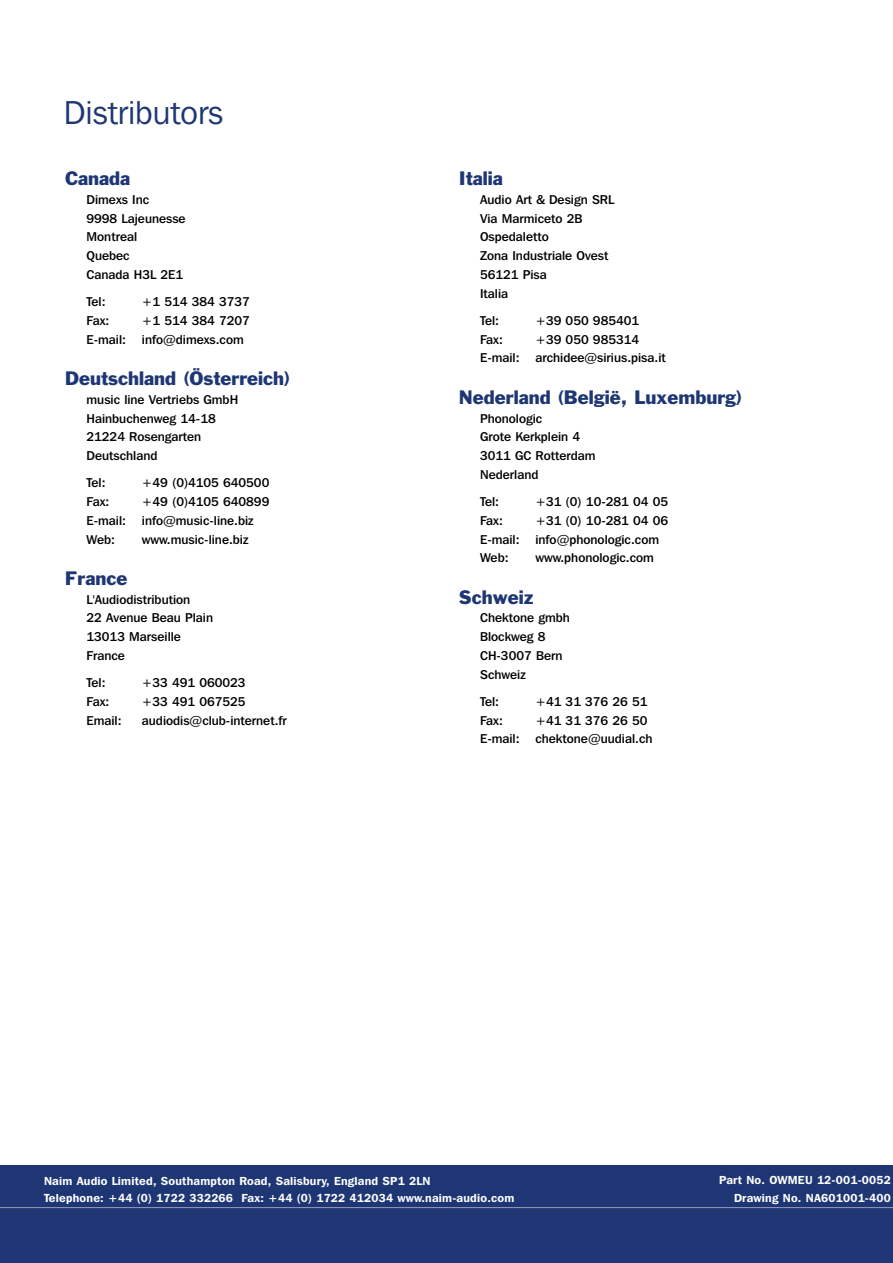
<style>
.page{position:relative;width:893px;height:1263px;background:#fff}
.page>*{position:absolute;margin:0;border:0;box-sizing:border-box;transform-origin:0 0}
.t1{font:33px "Franklin Gothic IT Cby BT";color:#1e3774}
.t2{font:18px "Franklin Gothic";color:#1e3774}
.t3{font:500 12.75px/18.8px "Franklin Gothic IT Cby BT";color:#000}
.t4{font:600 11.7px/17px "Franklin Gothic IT Cby BT";letter-spacing:.02em;color:#fff}
</style>
<div class="page">
<div style="left:0;top:1165px;width:892px;height:98px;background:#1e3774"></div>
<hr style="left:0;top:1207px;width:892px;height:1px;background:#8f90b6">
<h1 class="t1" style="left:64px;top:100px;width:161px">Distributors</h1>
<h2 class="t2" style="left:65px;top:172px;width:66px">Canada</h2>
<p class="t3" style="left:87px;top:191px;width:101px">Dimexs Inc<br>9998 Lajeunesse<br>Montreal<br>Quebec<br>Canada H3L 2E1</p>
<p class="t3" style="left:87px;top:294px;width:20px">Tel:</p>
<p class="t3" style="left:142px;top:294px;width:109px">+1 514 384 3737</p>
<p class="t3" style="left:87px;top:313px;width:24px">Fax:</p>
<p class="t3" style="left:87px;top:313px;width:165px;text-indent:55px">+1 514 384 7207<br>E-mail: info@dimexs.com</p>
<h2 class="t2" style="left:65px;top:371px;width:226px">Deutschland (Österreich)</h2>
<p class="t3" style="left:87px;top:391px;width:153px">music line Vertriebs GmbH<br>Hainbuchenweg 14-18<br>21224 Rosengarten<br>Deutschland</p>
<p class="t3" style="left:87px;top:475px;width:20px">Tel:</p>
<p class="t3" style="left:142px;top:475px;width:129px">+49 (0)4105 640500</p>
<p class="t3" style="left:87px;top:494px;width:24px">Fax:</p>
<p class="t3" style="left:87px;top:494px;width:184px;text-indent:55px">+49 (0)4105 640899<br>E-mail: info@music-line.biz<br>Web:</p>
<p class="t3" style="left:142px;top:531px;width:108px">www.music-line.biz</p>
<h2 class="t2" style="left:65px;top:571px;width:63px">France</h2>
<p class="t3" style="left:87px;top:591px;width:128px">L'Audiodistribution<br>22 Avenue Beau Plain<br>13013 Marseille<br>France</p>
<p class="t3" style="left:87px;top:675px;width:20px">Tel:</p>
<p class="t3" style="left:142px;top:675px;width:105px">+33 491 060023</p>
<p class="t3" style="left:87px;top:694px;width:24px">Fax:</p>
<p class="t3" style="left:142px;top:694px;width:105px">+33 491 067525</p>
<p class="t3" style="left:87px;top:712px;width:37px">Email:</p>
<p class="t3" style="left:142px;top:712px;width:146px">audiodis@club-internet.fr</p>
<h2 class="t2" style="left:459px;top:172px;width:46px">Italia</h2>
<p class="t3" style="left:480px;top:191px;width:136px">Audio Art &amp; Design SRL<br>Via Marmiceto 2B<br>Ospedaletto<br>Zona Industriale Ovest<br>56121 Pisa<br>Italia</p>
<p class="t3" style="left:480px;top:313px;width:20px">Tel:</p>
<p class="t3" style="left:535px;top:313px;width:105px">+39 050 985401</p>
<p class="t3" style="left:480px;top:331px;width:24px">Fax:</p>
<p class="t3" style="left:480px;top:331px;width:187px;text-indent:55px">+39 050 985314<br>E-mail: archidee@sirius.pisa.it</p>
<h2 class="t2" style="left:459px;top:390px;width:285px">Nederland (België, Luxemburg)</h2>
<p class="t3" style="left:480px;top:410px;width:117px">Phonologic<br>Grote Kerkplein 4<br>3011 GC Rotterdam<br>Nederland</p>
<p class="t3" style="left:480px;top:494px;width:20px">Tel:</p>
<p class="t3" style="left:535px;top:494px;width:134px">+31 (0) 10-281 04 05</p>
<p class="t3" style="left:480px;top:512px;width:24px">Fax:</p>
<p class="t3" style="left:480px;top:512px;width:189px;text-indent:55px">+31 (0) 10-281 04 06<br>E-mail: info@phonologic.com<br>Web:</p>
<p class="t3" style="left:535px;top:550px;width:120px">www.phonologic.com</p>
<h2 class="t2" style="left:459px;top:590px;width:76px">Schweiz</h2>
<p class="t3" style="left:480px;top:610px;width:91px">Chektone gmbh<br>Blockweg 8<br>CH-3007 Bern<br>Schweiz</p>
<p class="t3" style="left:480px;top:694px;width:20px">Tel:</p>
<p class="t3" style="left:535px;top:694px;width:114px">+41 31 376 26 51</p>
<p class="t3" style="left:480px;top:712px;width:24px">Fax:</p>
<p class="t3" style="left:480px;top:712px;width:174px;text-indent:55px">+41 31 376 26 50<br>E-mail: chektone@uudial.ch</p>
<p class="t4" style="left:44px;top:1173px;width:471px">Naim Audio Limited, Southampton Road, Salisbury, England SP1 2LN<br>Telephone: +44 (0) 1722 332266 Fax: +44 (0) 1722 412034 www.naim-audio.com</p>
<p class="t4" style="left:719px;top:1173px;width:173px;line-height:18px;text-align:right">Part No. OWMEU 12-001-0052<br>Drawing No. NA601001-400</p>
</div>
